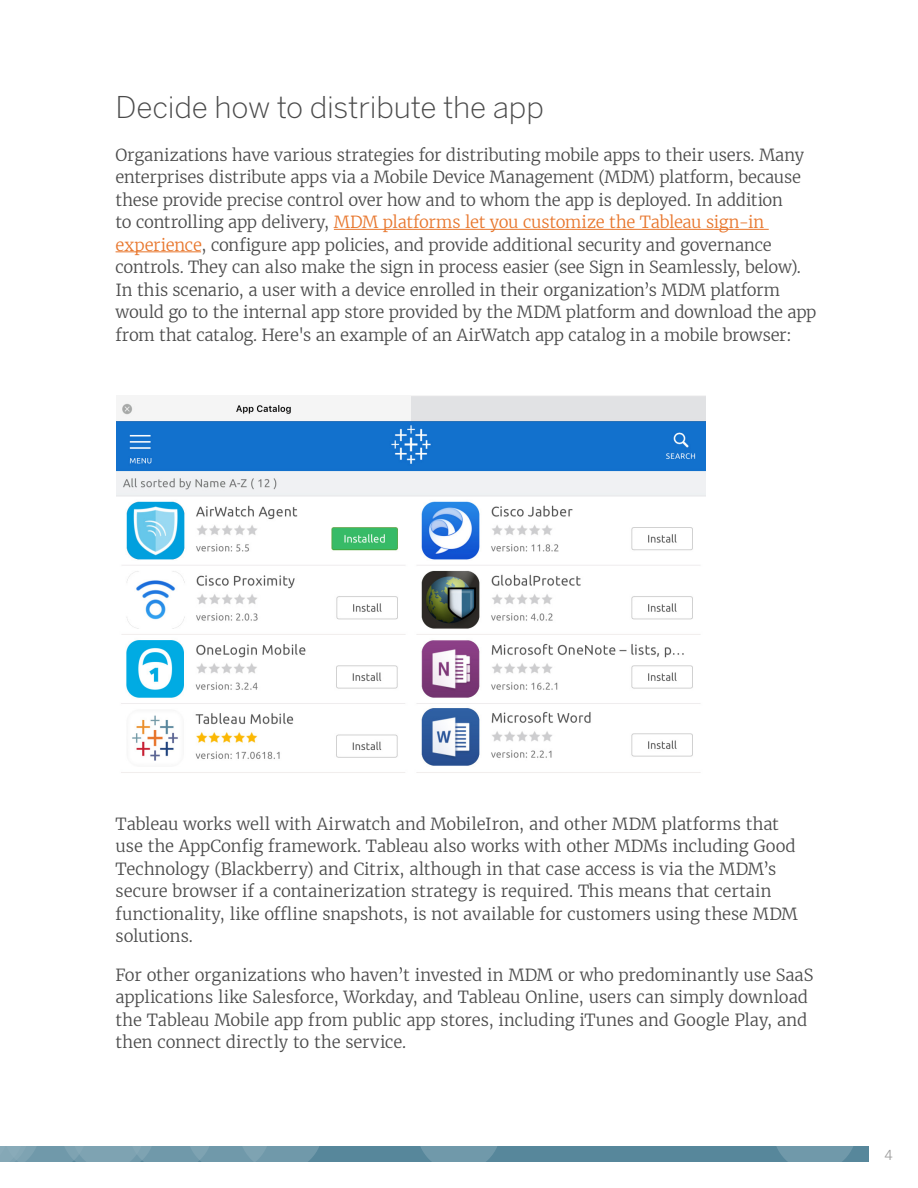
<style>
.page{position:relative;width:918px;height:1188px;background:#fff}
.page>*{position:absolute;margin:0;border:0;box-sizing:border-box;transform-origin:0 0}
.HEADLINE-section_hea{font:300 30px "Benton Sans";letter-spacing:-.01em;color:#4b4b4b}
.BODYCOPY-standard{font:300 16.5px/22.5px "Merriweather";letter-spacing:-.01em;color:#4b4b4b}
.PAGE_NUMBERS{font:13.5px "Benton Sans";color:#9b9b9b}
.s1{color:#e8762c}
</style>
<div class="page">
<div style="left:0;top:1147px;width:868px;height:15px;background:#57879b"></div>
<svg style="left:421px;top:1147px;width:76px;height:15px"></svg>
<svg style="left:777px;top:1147px;width:76px;height:15px"></svg>
<svg style="left:0;top:1147px;width:319px;height:15px;background:#759dad"></svg>
<hr style="left:334px;top:229px;width:435px;height:1px;background:#e8762c">
<hr style="left:116px;top:251px;width:85px;height:1px;background:#e8762c">
<img style="left:117px;top:396px;width:588px;height:377px">
<p class="HEADLINE-section_hea" style="left:116px;top:90px;width:430px">Decide how to distribute the app</p>
<p class="BODYCOPY-standard" style="left:116px;top:143px;width:702px">Organizations have various strategies for distributing mobile apps to their users. Many enterprises distribute apps via a Mobile Device Management (MDM) platform, because these provide precise control over how and to whom the app is deployed. In addition<br>to controlling app delivery, <span class="s1">MDM platforms let you customize the Tableau sign-in experience</span>, configure app policies, and provide additional security and governance controls. They can also make the sign in process easier (see Sign in Seamlessly, below).<br>In this scenario, a user with a device enrolled in their organization’s MDM platform would go to the internal app store provided by the MDM platform and download the app from that catalog. Here's an example of an AirWatch app catalog in a mobile browser:</p>
<p class="BODYCOPY-standard" style="left:116px;top:812px;width:684px">Tableau works well with Airwatch and MobileIron, and other MDM platforms that use the AppConfig framework. Tableau also works with other MDMs including Good Technology (Blackberry) and Citrix, although in that case access is via the MDM’s secure browser if a containerization strategy is required. This means that certain functionality, like offline snapshots, is not available for customers using these MDM solutions.</p>
<p class="BODYCOPY-standard" style="left:116px;top:963px;width:699px">For other organizations who haven’t invested in MDM or who predominantly use SaaS applications like Salesforce, Workday, and Tableau Online, users can simply download the Tableau Mobile app from public app stores, including iTunes and Google Play, and then connect directly to the service.</p>
<p class="PAGE_NUMBERS" style="left:885px;top:1147px;width:10px">4</p>
</div>
